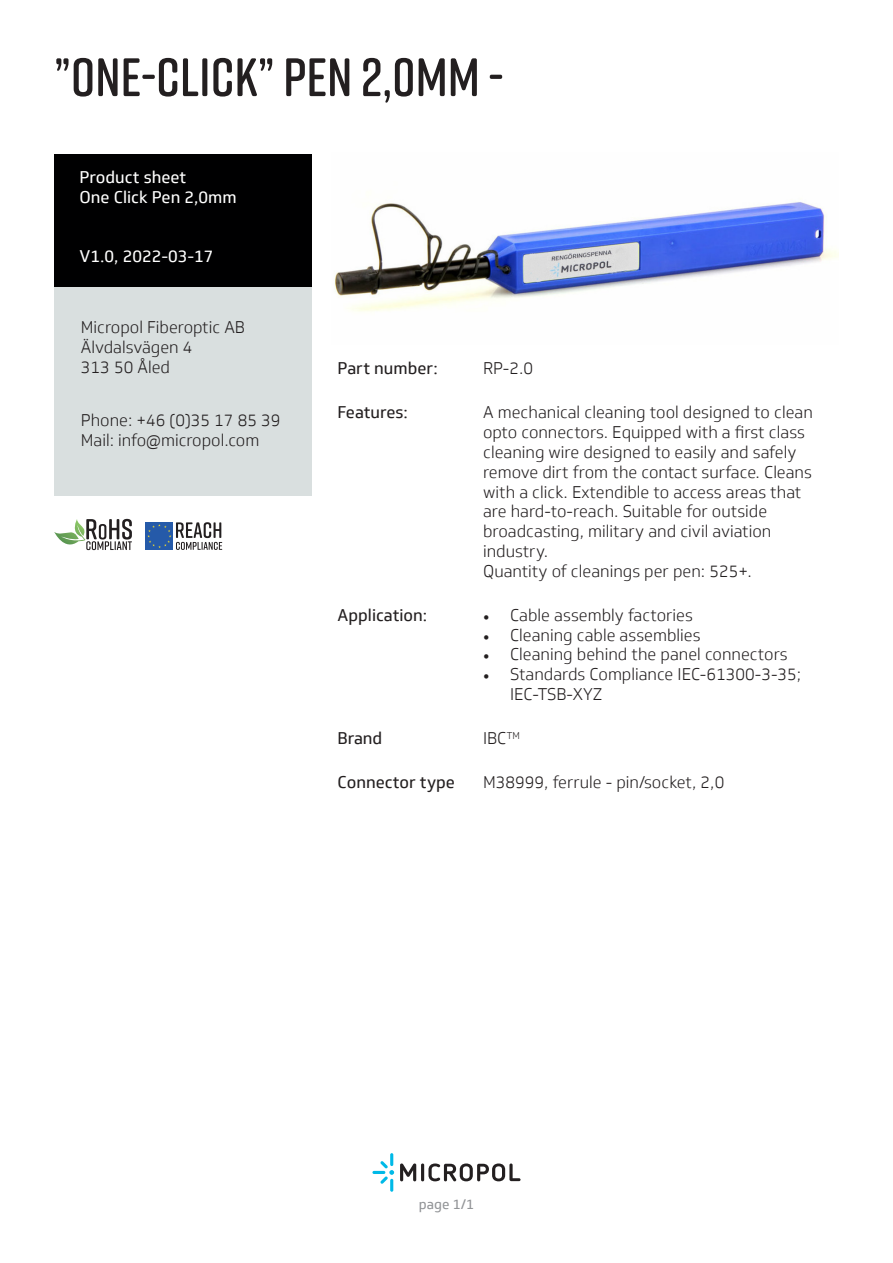
<style>
.page{position:relative;width:893px;height:1263px;background:#fff}
.page>*{position:absolute;margin:0;border:0;box-sizing:border-box;transform-origin:0 0}
.t1{font:600 54px "Rift Soft";color:#231f20}
.t2{font:300 16.5px/19.8px "Soleto";color:#231f20}
.t3{font:16.5px "Soleto";color:#231f20}
.t4{font:16.5px "Soleto";color:#fff}
.t5{font:13.5px "Soleto";color:#939598}
.s1{font-family:"Minion Pro";font-weight:400}
</style>
<div class="page">
<svg style="left:372px;top:1153px;width:22px;height:39px"></svg>
<svg style="left:400px;top:1163px;width:16px;height:18px"></svg>
<hr style="left:421px;top:1163px;width:3px;height:18px;background:#231f20;border-radius:2px">
<svg style="left:428px;top:1163px;width:92px;height:18px"></svg>
<img style="left:335px;top:201px;width:504px;height:111px">
<div style="left:54px;top:268px;width:258px;height:227px;background:#d9dfdf"></div>
<div style="left:54px;top:154px;width:258px;height:132px;background:#000001"></div>
<svg style="left:54px;top:519px;width:78px;height:32px"></svg>
<div style="left:146px;top:522px;width:27px;height:28px;background:#255aa9"></div>
<svg style="left:147px;top:522px;width:75px;height:28px"></svg>
<p class="t1" style="left:54px;top:39px;width:451px">”ONE-CLICK” PEN 2,0MM -</p>
<p class="t4" style="left:79px;top:167px;width:108px">Product sheet</p>
<p class="t4" style="left:79px;top:187px;width:159px">One Click Pen 2,0mm</p>
<p class="t4" style="left:79px;top:246px;width:136px">V1.0, 2022-03-17</p>
<p class="t2" style="left:81px;top:318px;width:165px">Micropol Fiberoptic AB</p>
<p class="t2" style="left:81px;top:338px;width:113px">Älvdalsvägen 4</p>
<p class="t2" style="left:81px;top:357px;width:91px">313 50 Åled</p>
<p class="t3" style="left:338px;top:358px;width:102px">Part number:</p>
<p class="t2" style="left:483px;top:359px;width:52px">RP-2.0</p>
<p class="t3" style="left:338px;top:402px;width:72px">Features:</p>
<p class="t2" style="left:483px;top:403px;width:331px">A mechanical cleaning tool designed to clean opto connectors. Equipped with a first class cleaning wire designed to easily and safely remove dirt from the contact surface. Cleans with a click. Extendible to access areas that are hard-to-reach. Suitable for outside broadcasting, military and civil aviation industry.</p>
<p class="t2" style="left:483px;top:561px;width:270px">Quantity of cleanings per pen: 525+.</p>
<p class="t3" style="left:338px;top:605px;width:91px">Application:</p>
<p class="t2" style="left:483px;top:605px;width:211px"><span class="s1">•</span> Cable assembly factories</p>
<p class="t2" style="left:483px;top:625px;width:219px"><span class="s1">•</span> Cleaning cable assemblies</p>
<p class="t2" style="left:483px;top:645px;width:306px"><span class="s1">•</span> Cleaning behind the panel connectors</p>
<p class="t2" style="left:510px;top:665px;width:293px;text-indent:-27px"><span class="s1">•</span> Standards Compliance IEC-61300-3-35;<br>IEC-TSB-XYZ</p>
<p class="t3" style="left:338px;top:728px;width:46px">Brand</p>
<p class="t2" style="left:483px;top:728px;width:38px">IBC<sup>TM</sup></p>
<p class="t3" style="left:338px;top:772px;width:119px">Connector type</p>
<p class="t2" style="left:483px;top:772px;width:243px">M38999, ferrule - pin/socket, 2,0</p>
<p class="t2" style="left:81px;top:410px;width:201px">Phone: +46 (0)35 17 85 39</p>
<p class="t2" style="left:81px;top:430px;width:180px">Mail: info@micropol.com</p>
<p class="t5" style="left:419px;top:1196px;width:57px">page 1/1</p>
</div>
